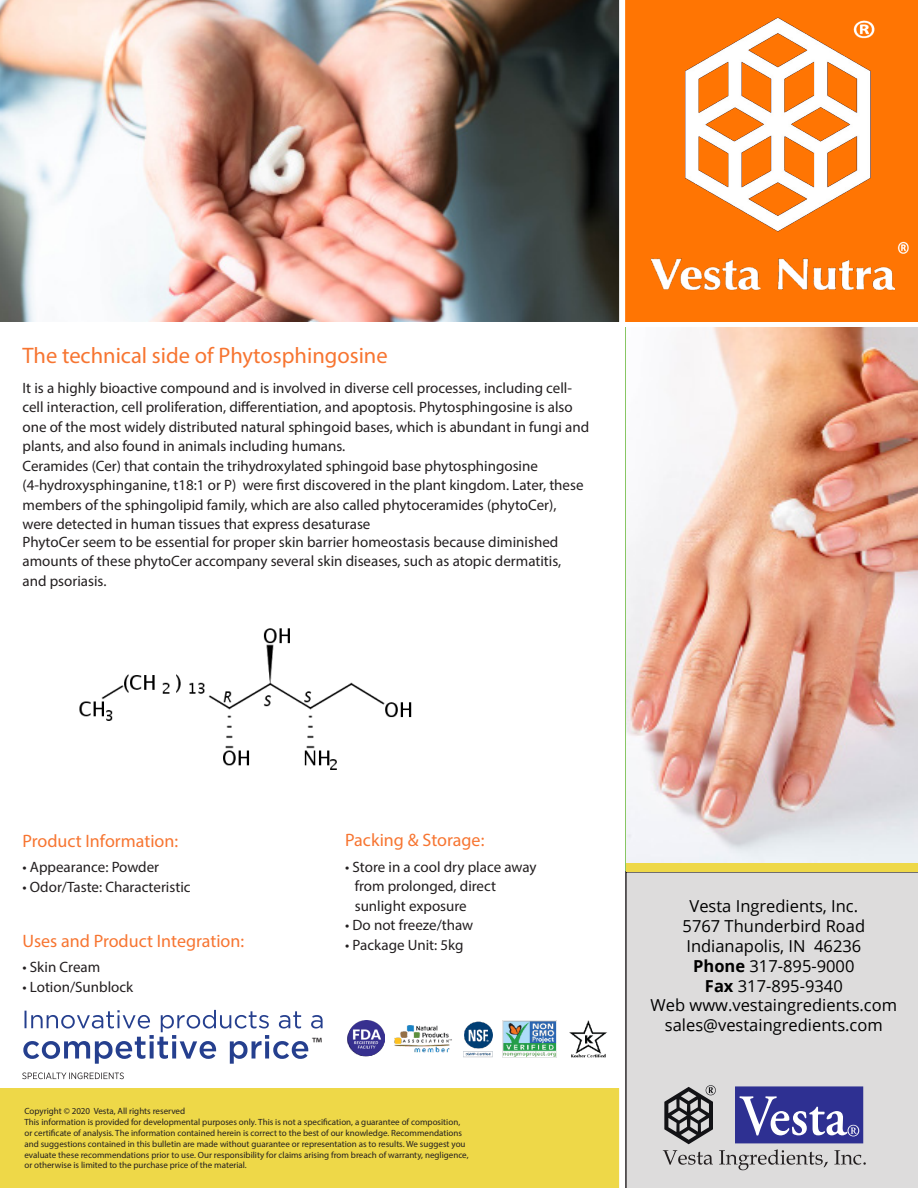
<style>
.page{position:relative;width:918px;height:1188px;background:#fff}
.page>*{position:absolute;margin:0;border:0;box-sizing:border-box;transform-origin:0 0}
.t1{font:22.5px "Myriad Pro";color:#f77531}
.t2{font:18px "Myriad Pro";color:#f77531}
.t3{font:16.65px "Myriad Pro";color:#231f20}
.t4{font:16.5px/19.8px "Open Sans";color:#000;text-align:center}
.t5{font:15px/19.5px "Myriad Pro";color:#231f20}
.t6{font:9px/10.8px "Myriad Pro";color:#231f20}
.s1{font-weight:700}
</style>
<div class="page">
<div style="left:0;top:1088px;width:619px;height:100px;background:#eed848"></div>
<div style="left:624px;top:0;width:294px;height:322px;background:#ff7503"></div>
<img style="left:651px;top:258px;width:243px;height:33px">
<img style="left:0;top:0;width:619px;height:322px">
<svg style="left:23px;top:1010px;width:300px;height:54px"></svg>
<svg style="left:22px;top:1072px;width:102px;height:7px"></svg>
<div style="left:625px;top:871px;width:293px;height:317px;background:#dddcdc"></div>
<img style="left:627px;top:327px;width:291px;height:536px">
<svg style="left:663px;top:1085px;width:203px;height:85px;background:#8b8bae"></svg>
<img style="left:685px;top:17px;width:186px;height:215px">
<img style="left:347px;top:1020px;width:260px;height:38px">
<img style="left:897px;top:241px;width:12px;height:13px">
<img style="left:853px;top:19px;width:22px;height:21px">
<img style="left:79px;top:628px;width:333px;height:142px">
<img style="left:348px;top:1021px;width:36px;height:34px">
<h1 class="t1" style="left:22px;top:341px;width:367px">The technical side of Phytosphingosine</h1>
<p class="t5" style="left:22px;top:378px;width:568px">It is a highly bioactive compound and is involved in diverse cell processes, including cell&shy;cell interaction, cell proliferation, differentiation, and apoptosis. Phytosphingosine is also one of the most widely distributed natural sphingoid bases, which is abundant in fungi and plants, and also found in animals including humans.<br>Ceramides (Cer) that contain the trihydroxylated sphingoid base phytosphingosine (4-hydroxysphinganine, t18:1 or P) were first discovered in the plant kingdom. Later, these members of the sphingolipid family, which are also called phytoceramides (phytoCer), were detected in human tissues that express desaturase</p>
<p class="t5" style="left:22px;top:532px;width:540px">PhytoCer seem to be essential for proper skin barrier homeostasis because diminished amounts of these phytoCer accompany several skin diseases, such as atopic dermatitis, and psoriasis.</p>
<p class="t2" style="left:22px;top:830px;width:157px">Product Information:</p>
<p class="t5" style="left:22px;top:857px;width:138px">• Appearance: Powder</p>
<p class="t5" style="left:22px;top:877px;width:170px">• Odor/Taste: Characteristic</p>
<p class="t2" style="left:22px;top:929px;width:223px">Uses and Product Integration:</p>
<p class="t5" style="left:22px;top:957px;width:79px">• Skin Cream</p>
<p class="t5" style="left:22px;top:977px;width:112px">• Lotion/Sunblock</p>
<p class="t2" style="left:345px;top:829px;width:141px">Packing &amp; Storage:</p>
<p class="t5" style="left:355px;top:856px;width:183px;text-indent:-10px">• Store in a cool dry place away from prolonged, direct sunlight exposure</p>
<p class="t5" style="left:345px;top:915px;width:130px">• Do not freeze/thaw</p>
<p class="t5" style="left:345px;top:934px;width:120px">• Package Unit: 5kg</p>
<p class="t3" style="left:312px;top:1033px;width:12px">™</p>
<p class="t6" style="left:24px;top:1106px;width:446px">Copyright © 2020 Vesta, All rights reserved<br>This information is provided for developmental purposes only. This is not a specification, a guarantee of composition, or certificate of analysis. The information contained herein is correct to the best of our knowledge. Recommendations and suggestions contained in this bulletin are made without guarantee or representation as to results. We suggest you evaluate these recommendations prior to use. Our responsibility for claims arising from breach of warranty, negligence, or otherwise is limited to the purchase price of the material.</p>
<p class="t4" style="left:651px;top:896px;width:248px">Vesta Ingredients, Inc.<br>5767 Thunderbird Road<br>Indianapolis, IN 46236<br><span class="s1">Phone</span> 317-895-9000<br><span class="s1">Fax</span> 317-895-9340<br>Web www.vestaingredients.com sales@vestaingredients.com</p>
</div>
